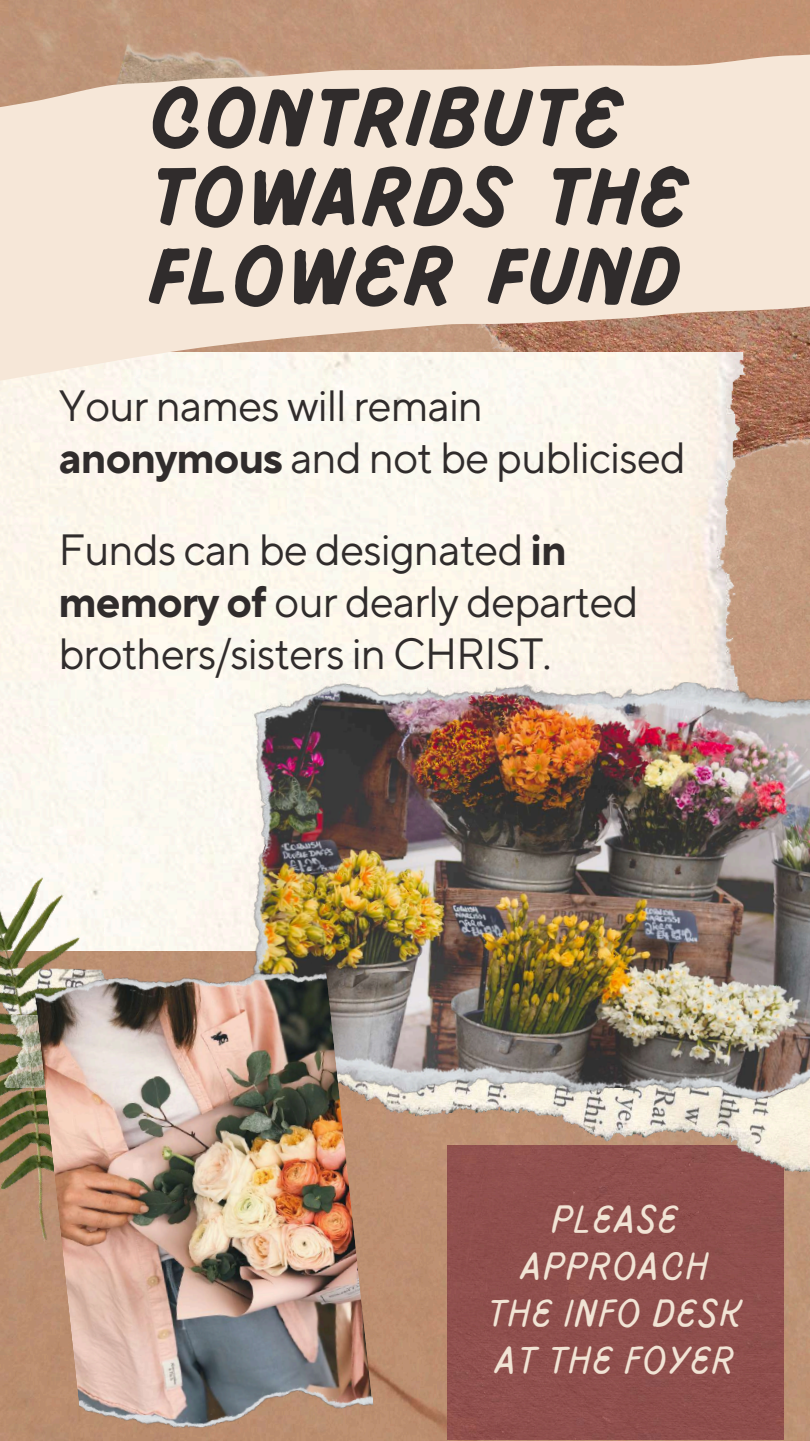
<style>
.page{position:relative;width:810px;height:1441px;background:#fff}
.page>*{position:absolute;margin:0;border:0;box-sizing:border-box;transform-origin:0 0}
.t1{font:700 84.4px/79.1px "Pluma";letter-spacing:.05em;color:#302c2c}
.t2{font:43.5px/52px "TT Norms Pro";letter-spacing:-.025em;color:#302c2c}
.t3{font:100 39.6px/47.1px "Pluma";letter-spacing:.05em;color:#f1e4d5;text-align:center}
.s1{font-weight:700}
</style>
<div class="page">
<img style="left:0;top:0;width:810px;height:1440px">
<img style="left:47px;top:0;width:763px;height:633px">
<img style="left:0;top:404px;width:773px;height:546px">
<div style="left:448px;top:1177px;width:336px;height:262px;background:#8f4f4d"></div>
<img style="left:372px;top:1123px;width:438px;height:54px">
<img style="left:0;top:818px;width:204px;height:425px">
<img style="left:0;top:1014px;width:35px;height:73px">
<img style="left:228px;top:654px;width:582px;height:469px">
<svg style="left:0;top:40px;width:810px;height:364px;background:#ecdaca"></svg>
<img style="left:35px;top:974px;width:337px;height:451px">
<img style="left:34px;top:955px;width:293px;height:56px">
<img style="left:78px;top:1368px;width:296px;height:72px">
<h1 class="t1" style="left:152px;top:83px;width:538px">CONTRIBUTE<br>TOWARDS THE<br>FLOWER FUND</h1>
<p class="t2" style="left:58px;top:381px;width:629px">Your names will remain <span class="s1">anonymous</span> and not be publicised</p>
<p class="t2" style="left:58px;top:525px;width:582px">Funds can be designated <span class="s1">in memory of</span> our dearly departed brothers/sisters in CHRIST.</p>
<p class="t3" style="left:489px;top:1197px;width:255px">PLEASE<br>APPROACH<br>THE INFO DESK<br>AT THE FOYER</p>
</div>
